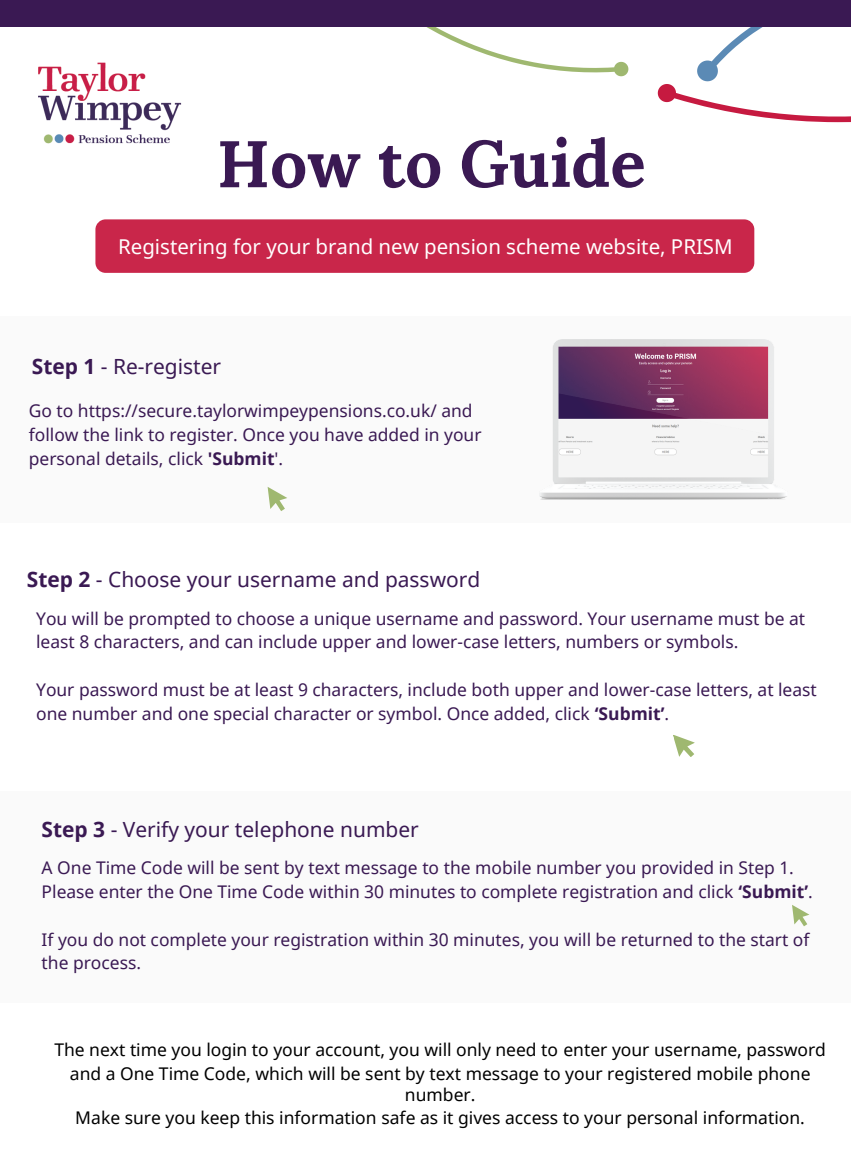
<style>
.page{position:relative;width:851px;height:1159px;background:#fff}
.page>*{position:absolute;margin:0;border:0;box-sizing:border-box;transform-origin:0 0}
.t1{font:700 65.75px "Lora";color:#3a1953}
.t2{font:20.88px "Noto Sans";color:#3a1953}
.t3{font:20.5px "Noto Sans";color:#fff}
.t4{font:17.5px/23.8px "Noto Sans";color:#000;text-align:center}
.t5{font:17.38px/23.8px "Noto Sans";color:#3a1953}
.s1{font-weight:700}
</style>
<div class="page">
<img style="left:38px;top:62px;width:144px;height:82px">
<svg style="left:341px;top:26px;width:290px;height:51px"></svg>
<div style="left:0;top:0;width:850px;height:26px;background:#3a1953"></div>
<svg style="left:657px;top:26px;width:193px;height:96px"></svg>
<div style="left:95px;top:219px;width:659px;height:54px;background:#c9264a;border-radius:10px"></div>
<div style="left:0;top:316px;width:850px;height:207px;background:#fafafa"></div>
<svg style="left:267px;top:487px;width:20px;height:24px"></svg>
<div style="left:0;top:792px;width:850px;height:211px;background:#fafafa"></div>
<svg style="left:673px;top:735px;width:22px;height:22px"></svg>
<img style="left:540px;top:339px;width:247px;height:161px">
<svg style="left:792px;top:905px;width:17px;height:21px"></svg>
<p class="t1" style="left:217px;top:121px;width:430px">How to Guide</p>
<p class="t3" style="left:118px;top:232px;width:616px">Registering for your brand new pension scheme website, PRISM</p>
<p class="t2" style="left:32px;top:352px;width:191px"><span class="s1">Step 1</span> - Re-register</p>
<p class="t5" style="left:29px;top:398px;width:454px">Go to https://secure.taylorwimpeypensions.co.uk/ and follow the link to register. Once you have added in your personal details, click <span class="s1">'Submit</span>'.</p>
<p class="t2" style="left:27px;top:564px;width:454px"><span class="s1">Step 2</span> - Choose your username and password</p>
<p class="t5" style="left:36px;top:606px;width:770px">You will be prompted to choose a unique username and password. Your username must be at least 8 characters, and can include upper and lower-case letters, numbers or symbols.</p>
<p class="t5" style="left:36px;top:677px;width:782px">Your password must be at least 9 characters, include both upper and lower-case letters, at least one number and one special character or symbol. Once added, click <span class="s1">‘Submit’</span>.</p>
<p class="t2" style="left:42px;top:815px;width:379px"><span class="s1">Step 3</span> - Verify your telephone number</p>
<p class="t5" style="left:42px;top:855px;width:772px">A One Time Code will be sent by text message to the mobile number you provided in Step 1.<br>Please enter the One Time Code within 30 minutes to complete registration and click <span class="s1">‘Submit’</span>.</p>
<p class="t5" style="left:42px;top:927px;width:769px">If you do not complete your registration within 30 minutes, you will be returned to the start of the process.</p>
<p class="t4" style="left:54px;top:1037px;width:773px">The next time you login to your account, you will only need to enter your username, password and a One Time Code, which will be sent by text message to your registered mobile phone</p>
<p class="t4" style="left:75px;top:1083px;width:731px">number.<br>Make sure you keep this information safe as it gives access to your personal information.</p>
</div>
